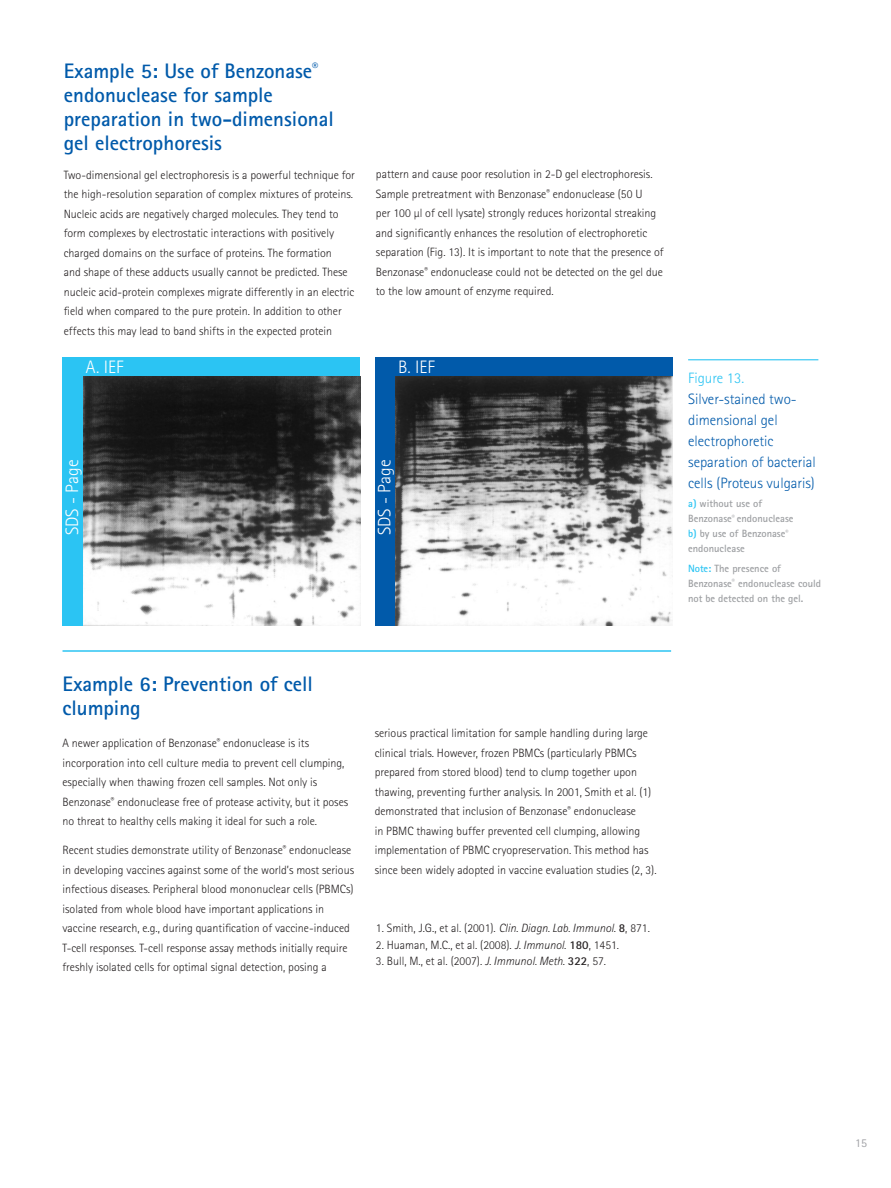
<style>
.page{position:relative;width:891px;height:1188px;background:#fff}
.page>*{position:absolute;margin:0;border:0;box-sizing:border-box;transform-origin:0 0}
.body_copy{font:700 21px/24px "Merck Sans Serif Pro";color:#015aaa}
.P_T_Head{font:300 18px "Merck Sans Serif Pro";color:#fff}
.P_T_Head-2{font:300 15px/21px "Merck Sans Serif Pro";color:#015aaa}
.body_copy-2{font:300 12px/19.5px "Merck Sans Serif Pro";color:#231f20}
.t1{font:12px "Merck Sans Serif Pro";color:#a0a1a5}
.P_T_Head-3{font:700 10.5px/15px "Merck Sans Serif Pro";color:#9d9fa2}
.s1{color:#2bc4f3}
.s2{font-style:italic}
.s3{font-weight:700}
</style>
<div class="page">
<div style="left:63px;top:357px;width:297px;height:269px;background:#2bc4f3"></div>
<img style="left:83px;top:376px;width:277px;height:249px">
<div style="left:375px;top:357px;width:297px;height:269px;background:#015aaa"></div>
<img style="left:395px;top:376px;width:277px;height:249px">
<hr style="left:688px;top:359px;width:130px;height:1px;background:#2bc4f3">
<hr style="left:63px;top:650px;width:608px;height:2px;background:#2bc4f3">
<p class="body_copy" style="left:64px;top:59px;width:272px">Example 5: Use of Benzonase<sup>® </sup>endonuclease for sample preparation in two-dimensional gel electrophoresis</p>
<p class="body_copy-2" style="left:64px;top:165px;width:293px">Two-dimensional gel electrophoresis is a powerful technique for the high-resolution separation of complex mixtures of proteins.<br>Nucleic acids are negatively charged molecules. They tend to form complexes by electrostatic interactions with positively charged domains on the surface of proteins. The formation<br>and shape of these adducts usually cannot be predicted. These nucleic acid-protein complexes migrate differently in an electric field when compared to the pure protein. In addition to other effects this may lead to band shifts in the expected protein</p>
<p class="body_copy-2" style="left:376px;top:164px;width:289px">pattern and cause poor resolution in 2-D gel electrophoresis.<br>Sample pretreatment with Benzonase<sup>®</sup> endonuclease (50 U<br>per 100 μl of cell lysate) strongly reduces horizontal streaking and significantly enhances the resolution of electrophoretic separation (Fig. 13). It is important to note that the presence of Benzonase<sup>®</sup> endonuclease could not be detected on the gel due to the low amount of enzyme required.</p>
<p class="P_T_Head" style="left:86px;top:356px;width:39px">A. IEF</p>
<p class="P_T_Head" style="left:398px;top:356px;width:38px">B. IEF</p>
<p class="P_T_Head" style="left:62px;top:535px;width:77px;rotate:-90deg">SDS - Page</p>
<p class="P_T_Head" style="left:374px;top:535px;width:77px;rotate:-90deg">SDS - Page</p>
<p class="P_T_Head-2" style="left:688px;top:367px;width:129px"><span class="s1">Figure 13.<br></span>Silver-stained two&shy;dimensional gel electrophoretic separation of bacterial cells (Proteus vulgaris)</p>
<p class="P_T_Head-3" style="left:688px;top:496px;width:107px"><span class="s1">a)</span> without use of<br>Benzonase<sup>®</sup> endonuclease <span class="s1">b)</span> by use of Benzonase<sup>® </sup>endonuclease</p>
<p class="P_T_Head-3" style="left:688px;top:561px;width:135px"><span class="s1">Note:</span> The presence of<br>Benzonase<sup>®</sup> endonuclease could not be detected on the gel.</p>
<p class="body_copy" style="left:63px;top:672px;width:252px">Example 6: Prevention of cell clumping</p>
<p class="body_copy-2" style="left:63px;top:733px;width:287px">A newer application of Benzonase<sup>®</sup> endonuclease is its incorporation into cell culture media to prevent cell clumping, especially when thawing frozen cell samples. Not only is Benzonase<sup>®</sup> endonuclease free of protease activity, but it poses no threat to healthy cells making it ideal for such a role.</p>
<p class="body_copy-2" style="left:63px;top:841px;width:293px">Recent studies demonstrate utility of Benzonase<sup>®</sup> endonuclease in developing vaccines against some of the world’s most serious infectious diseases. Peripheral blood mononuclear cells (PBMCs) isolated from whole blood have important applications in vaccine research, e.g., during quantification of vaccine-induced T-cell responses. T-cell response assay methods initially require freshly isolated cells for optimal signal detection, posing a</p>
<p class="body_copy-2" style="left:375px;top:724px;width:283px">serious practical limitation for sample handling during large clinical trials. However, frozen PBMCs (particularly PBMCs prepared from stored blood) tend to clump together upon thawing, preventing further analysis. In 2001, Smith et al. (1) demonstrated that inclusion of Benzonase<sup>®</sup> endonuclease<br>in PBMC thawing buffer prevented cell clumping, allowing implementation of PBMC cryopreservation. This method has since been widely adopted in vaccine evaluation studies (2, 3).</p>
<p class="body_copy-2" style="left:376px;top:919px;width:276px">1. Smith, J.G., et al. (2001). <span class="s2">Clin. Diagn. Lab. Immunol</span>. <span class="s3">8</span>, 871.</p>
<p class="body_copy-2" style="left:376px;top:935px;width:245px">2. Huaman, M.C., et al. (2008). <span class="s2">J. Immunol</span>. <span class="s3">180</span>, 1451.</p>
<p class="body_copy-2" style="left:376px;top:952px;width:232px">3. Bull, M., et al. (2007). <span class="s2">J. Immunol. Meth</span>. <span class="s3">322</span>, 57.</p>
<p class="t1" style="left:855px;top:1136px;width:13px">15</p>
</div>
